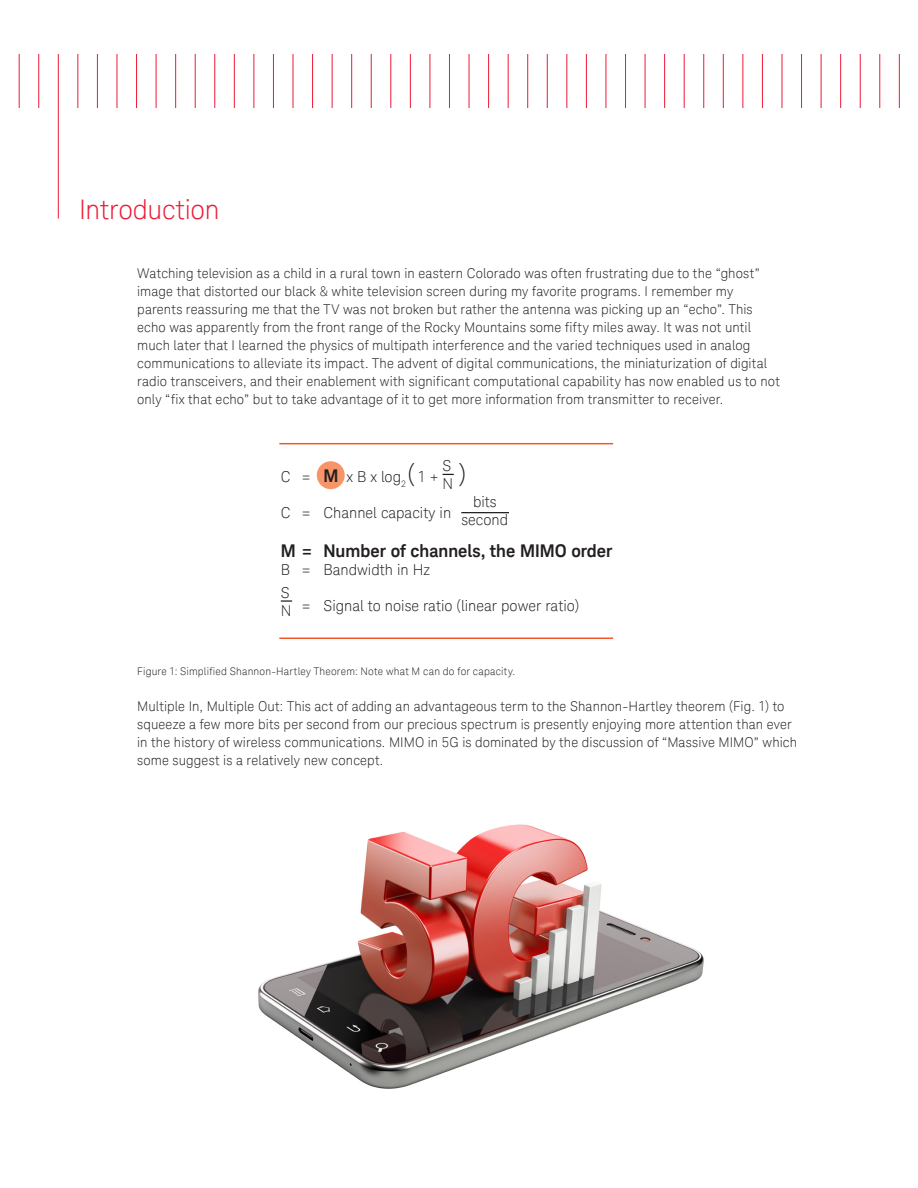
<style>
.page{position:relative;width:918px;height:1188px;background:#fff}
.page>*{position:absolute;margin:0;border:0;box-sizing:border-box;transform-origin:0 0}
.K_Heading_1_-_Intro{font:300 27px "Keysight Sans";letter-spacing:-.005em;color:#ed1a36}
.t1{font:300 25.05px "Keysight Sans";color:#231f20}
.t2{font:700 17.55px "Keysight Sans";color:#231f20}
.t3{font:300 15px/18px "Keysight Sans";color:#231f20}
.K_Body_Text{font:300 13.5px/18px "Keysight Sans";letter-spacing:.01em;color:#231f20}
.K_Captions{font:300 10.5px "Keysight Sans";letter-spacing:.02em;color:#231f20}
.s1{font-weight:700;font-size:17.55px}
</style>
<div class="page">
<img style="left:258px;top:824px;width:446px;height:265px">
<hr style="left:19px;top:54px;width:1px;height:54px;background:#ed1a36">
<hr style="left:38px;top:54px;width:1px;height:54px;background:#ed1a36">
<hr style="left:58px;top:54px;width:1px;height:165px;background:#ed1a36">
<hr style="left:77px;top:54px;width:1px;height:54px;background:#ed1a36">
<hr style="left:97px;top:54px;width:1px;height:54px;background:#ed1a36">
<hr style="left:117px;top:54px;width:1px;height:54px;background:#ed1a36">
<hr style="left:136px;top:54px;width:1px;height:54px;background:#ed1a36">
<hr style="left:156px;top:54px;width:1px;height:54px;background:#ed1a36">
<hr style="left:175px;top:54px;width:1px;height:54px;background:#ed1a36">
<hr style="left:195px;top:54px;width:1px;height:54px;background:#ed1a36">
<hr style="left:214px;top:54px;width:1px;height:54px;background:#ed1a36">
<hr style="left:234px;top:54px;width:1px;height:54px;background:#ed1a36">
<hr style="left:254px;top:54px;width:1px;height:54px;background:#ed1a36">
<hr style="left:273px;top:54px;width:1px;height:54px;background:#ed1a36">
<hr style="left:293px;top:54px;width:1px;height:54px;background:#ed1a36">
<hr style="left:312px;top:54px;width:1px;height:54px;background:#ed1a36">
<hr style="left:332px;top:54px;width:1px;height:54px;background:#ed1a36">
<hr style="left:351px;top:54px;width:1px;height:54px;background:#ed1a36">
<hr style="left:371px;top:54px;width:1px;height:54px;background:#ed1a36">
<hr style="left:390px;top:54px;width:1px;height:54px;background:#ed1a36">
<hr style="left:410px;top:54px;width:1px;height:54px;background:#ed1a36">
<hr style="left:430px;top:54px;width:1px;height:54px;background:#ed1a36">
<hr style="left:449px;top:54px;width:1px;height:54px;background:#ed1a36">
<hr style="left:469px;top:54px;width:1px;height:54px;background:#ed1a36">
<hr style="left:488px;top:54px;width:1px;height:54px;background:#ed1a36">
<hr style="left:508px;top:54px;width:1px;height:54px;background:#ed1a36">
<hr style="left:527px;top:54px;width:1px;height:54px;background:#ed1a36">
<hr style="left:547px;top:54px;width:1px;height:54px;background:#ed1a36">
<hr style="left:566px;top:54px;width:1px;height:54px;background:#ed1a36">
<hr style="left:586px;top:54px;width:1px;height:54px;background:#ed1a36">
<hr style="left:606px;top:54px;width:1px;height:54px;background:#ed1a36">
<hr style="left:625px;top:54px;width:1px;height:54px;background:#ed1a36">
<hr style="left:645px;top:54px;width:1px;height:54px;background:#ed1a36">
<hr style="left:664px;top:54px;width:1px;height:54px;background:#ed1a36">
<hr style="left:684px;top:54px;width:1px;height:54px;background:#ed1a36">
<hr style="left:703px;top:54px;width:1px;height:54px;background:#ed1a36">
<hr style="left:723px;top:54px;width:1px;height:54px;background:#ed1a36">
<hr style="left:742px;top:54px;width:1px;height:54px;background:#ed1a36">
<hr style="left:762px;top:54px;width:1px;height:54px;background:#ed1a36">
<hr style="left:782px;top:54px;width:1px;height:54px;background:#ed1a36">
<hr style="left:801px;top:54px;width:1px;height:54px;background:#ed1a36">
<hr style="left:821px;top:54px;width:1px;height:54px;background:#ed1a36">
<hr style="left:840px;top:54px;width:1px;height:54px;background:#ed1a36">
<hr style="left:860px;top:54px;width:1px;height:54px;background:#ed1a36">
<hr style="left:879px;top:54px;width:1px;height:54px;background:#ed1a36">
<hr style="left:899px;top:54px;width:1px;height:54px;background:#ed1a36">
<div style="left:317px;top:461px;width:28px;height:28px;background:#f79468;border-radius:50%"></div>
<hr style="left:461px;top:512px;width:48px;height:1px;background:#231f20">
<svg style="left:281px;top:600px;width:11px;height:2px"></svg>
<hr style="left:279px;top:443px;width:334px;height:1px;background:#f15926">
<hr style="left:279px;top:638px;width:334px;height:1px;background:#f15926">
<p class="K_Heading_1_-_Intro" style="left:79px;top:193px;width:142px">Introduction</p>
<p class="K_Body_Text" style="left:137px;top:264px;width:644px">Watching television as a child in a rural town in eastern Colorado was often frustrating due to the “ghost” image that distorted our black &amp; white television screen during my favorite programs. I remember my parents reassuring me that the TV was not broken but rather the antenna was picking up an “echo”. This echo was apparently from the front range of the Rocky Mountains some fifty miles away. It was not until much later that I learned the physics of multipath interference and the varied techniques used in analog communications to alleviate its impact. The advent of digital communications, the miniaturization of digital radio transceivers, and their enablement with significant computational capability has now enabled us to not only “fix that echo” but to take advantage of it to get more information from transmitter to receiver.</p>
<p class="t3" style="left:443px;top:457px;width:12px">S<br>N</p>
<p class="t1" style="left:407px;top:460px;width:9px">(</p>
<p class="t1" style="left:459px;top:460px;width:9px">)</p>
<p class="t3" style="left:281px;top:467px;width:159px">C = <span class="s1">M</span> x B x log<sub>2</sub> 1 +</p>
<p class="t3" style="left:281px;top:503px;width:172px">C = Channel capacity in</p>
<p class="t2" style="left:281px;top:540px;width:333px">M = Number of channels, the MIMO order</p>
<p class="t3" style="left:281px;top:561px;width:151px">B = Bandwidth in Hz</p>
<p class="t3" style="left:302px;top:597px;width:279px">= Signal to noise ratio (linear power ratio)</p>
<p class="t3" style="left:462px;top:493px;width:48px;text-align:center">bits second</p>
<p class="t3" style="left:281px;top:584px;width:12px">S<br>N</p>
<p class="K_Captions" style="left:137px;top:666px;width:380px">Figure 1: Simplified Shannon-Hartley Theorem: Note what M can do for capacity.</p>
<p class="K_Body_Text" style="left:137px;top:698px;width:661px">Multiple In, Multiple Out: This act of adding an advantageous term to the Shannon-Hartley theorem (Fig. 1) to squeeze a few more bits per second from our precious spectrum is presently enjoying more attention than ever in the history of wireless communications. MIMO in 5G is dominated by the discussion of “Massive MIMO” which some suggest is a relatively new concept.</p>
</div>
